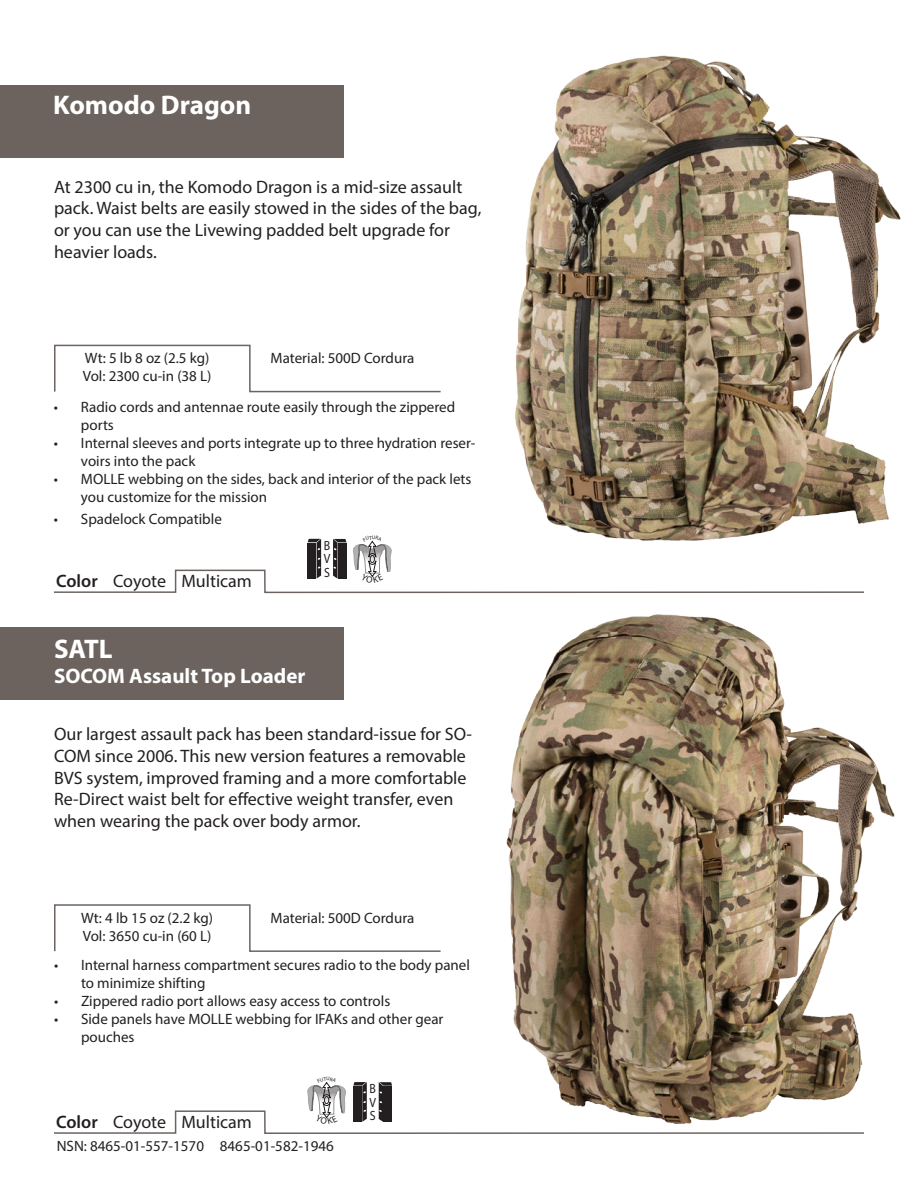
<style>
.page{position:relative;width:918px;height:1188px;background:#fff}
.page>*{position:absolute;margin:0;border:0;box-sizing:border-box;transform-origin:0 0}
.t1{font:700 27px "Myriad Pro";color:#fff}
.t2{font:700 21px "Myriad Pro";color:#fff}
.t3{font:18px/21.6px "Myriad Pro";color:#231f20}
.t4{font:15px/18px "Myriad Pro";color:#231f20}
.t5{font:13.35px/13.4px "Myriad Pro";color:#231f20;text-align:justify;scale:.89 1}
.s1{font-weight:600}
</style>
<div class="page">
<img style="left:506px;top:614px;width:389px;height:463px">
<img style="left:515px;top:55px;width:386px;height:481px">
<div style="left:0;top:85px;width:343px;height:73px;background:#6c635f"></div>
<div style="left:0;top:627px;width:343px;height:73px;background:#6c635f"></div>
<svg style="left:54px;top:344px;width:387px;height:49px"></svg>
<svg style="left:54px;top:904px;width:387px;height:48px"></svg>
<svg style="left:54px;top:536px;width:810px;height:58px"></svg>
<svg style="left:54px;top:1077px;width:810px;height:57px"></svg>
<h1 class="t1" style="left:53px;top:87px;width:200px">Komodo Dragon</h1>
<p class="t3" style="left:54px;top:176px;width:429px">At 2300 cu in, the Komodo Dragon is a mid-size assault pack. Waist belts are easily stowed in the sides of the bag, or you can use the Livewing padded belt upgrade for heavier loads.</p>
<p class="t4" style="left:83px;top:349px;width:130px">Wt: 5 lb 8 oz (2.5 kg)<br>Vol: 2300 cu-in (38 L)</p>
<p class="t4" style="left:271px;top:349px;width:145px">Material: 500D Cordura</p>
<p class="t4" style="left:81px;top:398px;width:376px;text-indent:-27px">• Radio cords and antennae route easily through the zippered ports</p>
<p class="t4" style="left:81px;top:434px;width:396px;text-indent:-27px">• Internal sleeves and ports integrate up to three hydration reser&shy;voirs into the pack</p>
<p class="t4" style="left:81px;top:470px;width:392px;text-indent:-27px">• MOLLE webbing on the sides, back and interior of the pack lets you customize for the mission</p>
<p class="t4" style="left:54px;top:509px;width:169px">• Spadelock Compatible</p>
<p class="t3" style="left:56px;top:570px;width:197px"><span class="s1">Color</span> Coyote Multicam</p>
<p class="t5" style="left:324px;top:539px;width:9px">B V S</p>
<h1 class="t1" style="left:54px;top:631px;width:60px">SATL</h1>
<h2 class="t2" style="left:54px;top:662px;width:253px">SOCOM Assault Top Loader</h2>
<p class="t3" style="left:54px;top:723px;width:420px">Our largest assault pack has been standard-issue for SO-COM since 2006. This new version features a removable BVS system, improved framing and a more comfortable Re-Direct waist belt for effective weight transfer, even when wearing the pack over body armor.</p>
<p class="t4" style="left:81px;top:908px;width:134px">Wt: 4 lb 15 oz (2.2 kg)<br>Vol: 3650 cu-in (60 L)</p>
<p class="t4" style="left:271px;top:908px;width:145px">Material: 500D Cordura</p>
<p class="t4" style="left:81px;top:956px;width:391px;text-indent:-27px">• Internal harness compartment secures radio to the body panel to minimize shifting</p>
<p class="t4" style="left:54px;top:992px;width:338px">• Zippered radio port allows easy access to controls</p>
<p class="t4" style="left:81px;top:1010px;width:364px;text-indent:-27px">• Side panels have MOLLE webbing for IFAKs and other gear pouches</p>
<p class="t5" style="left:369px;top:1082px;width:9px">B V S</p>
<p class="t3" style="left:56px;top:1111px;width:197px"><span class="s1">Color</span> Coyote Multicam</p>
<p class="t4" style="left:57px;top:1136px;width:279px">NSN: 8465-01-557-1570 8465-01-582-1946</p>
</div>
